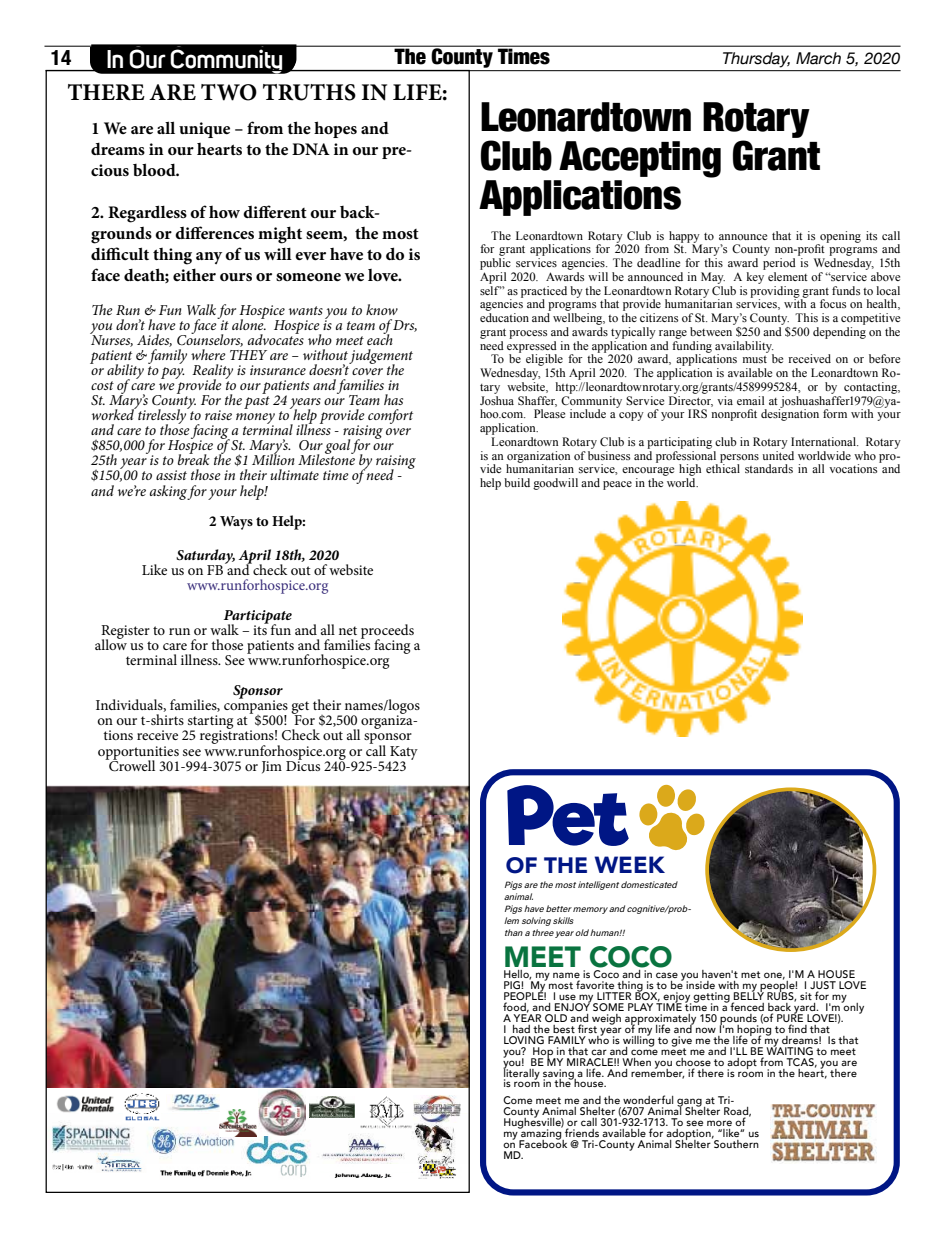
<style>
.page{position:relative;width:945px;height:1238px;background:#fff}
.page>*{position:absolute;margin:0;border:0;box-sizing:border-box;transform-origin:0 0}
.t1{font:700 78.38px "Riffic Free";color:#001685}
.t2{font:900 condensed 40px/38.8px "Helvetica Neue";letter-spacing:-.01em;color:#000}
.t3{font:900 29.12px "Avenir";letter-spacing:-.01em;color:#09733f;scale:.96 1}
.t4{font:600 25px "Uni Sans";letter-spacing:-.025em;color:#fff}
.t5{font:700 23.88px "Minion Pro";color:#000}
.t6{font:900 22.25px "Avenir";color:#001685}
.t7{font:900 condensed 21.25px "Helvetica Neue";color:#000}
.t8{font:700 condensed 21.25px "Helvetica Neue";color:#000}
.t9{font:700 17.62px/21.1px "Minion Pro";color:#000}
.t10{font:italic 16.25px "Helvetica Neue";color:#000}
.t11{font:italic 15.12px/15.1px "Minion Pro";letter-spacing:-.01em;color:#000}
.t12{font:15.12px/15.1px "Minion Pro";color:#000;text-align:center}
.t13{font:italic 700 15.12px "Minion Pro";color:#000}
.t14{font:15.12px "Minion Pro";color:#392d7a}
.t15{font:700 15.12px "Minion Pro";letter-spacing:-.01em;color:#000}
.t16{font:12.5px/13.8px "Times New Roman";letter-spacing:.005em;color:#000;text-align:justify}
.t17{font:500 10.88px/10.9px "Avenir";letter-spacing:.025em;color:#000;scale:.96 1}
.t18{font:italic 9px/12px "Acumin Pro";color:#000}
.s1{font-size:23.25px}
</style>
<div class="page">
<hr style="left:46px;top:70px;width:855px;height:1px;background:#000">
<hr style="left:44px;top:46px;width:857px;height:1px;background:#000">
<div style="left:480px;top:769px;width:420px;height:426px;border:6px solid #001685;border-radius:30px"></div>
<svg style="left:90px;top:44px;width:206px;height:30px;background:#080808"></svg>
<img style="left:51px;top:1113px;width:410px;height:66px">
<img style="left:48px;top:785px;width:420px;height:303px">
<img style="left:360px;top:1096px;width:53px;height:34px">
<img style="left:309px;top:1096px;width:45px;height:21px">
<img style="left:413px;top:1095px;width:47px;height:28px">
<img style="left:219px;top:1109px;width:38px;height:27px">
<img style="left:169px;top:1094px;width:50px;height:17px">
<img style="left:56px;top:1095px;width:59px;height:18px">
<img style="left:124px;top:1093px;width:37px;height:30px">
<img style="left:258px;top:1088px;width:47px;height:47px">
<img style="left:707px;top:789px;width:156px;height:161px">
<div style="left:705px;top:787px;width:171px;height:165px;border:4px solid #dba91b;border-radius:50%"></div>
<svg style="left:639px;top:784px;width:68px;height:73px"></svg>
<img style="left:562px;top:501px;width:241px;height:236px">
<img style="left:770px;top:1104px;width:106px;height:59px">
<h3 class="t8" style="left:51px;top:40px;width:22px">14</h3>
<h3 class="t4" style="left:107px;top:38px;width:179px">In Our Community</h3>
<h3 class="t7" style="left:395px;top:39px;width:157px">The County Times</h3>
<h3 class="t10" style="left:722px;top:47px;width:180px">Thursday, March 5, 2020</h3>
<h3 class="t5" style="left:67px;top:75px;width:382px">THERE ARE TWO TRUTHS IN LIFE:</h3>
<h3 class="t9" style="left:91px;top:117px;width:322px">1 We are all unique – from the hopes and dreams in our hearts to the DNA in our pre&shy;cious blood.</h3>
<h3 class="t9" style="left:91px;top:202px;width:331px">2. Regardless of how different our back&shy;grounds or differences might seem, the most difficult thing any of us will ever have to do is face death; either ours or someone we love.</h3>
<p class="t11" style="left:91px;top:302px;width:328px">The Run &amp; Fun Walk for Hospice wants you to know you don’t have to face it alone. Hospice is a team of Drs, Nurses, Aides, Counselors, advocates who meet each patient &amp; family where THEY are – without judgement or ability to pay. Reality is insurance doesn’t cover the cost of care we provide to our patients and families in St. Mary’s County. For the past 24 years our Team has worked tirelessly to raise money to help provide comfort and care to those facing a terminal illness - raising over $850,000 for Hospice of St. Mary’s. Our goal for our 25th year is to break the $1 Million Milestone by raising $150,00 to assist those in their ultimate time of need - and we’re asking for your help!</p>
<p class="t15" style="left:209px;top:511px;width:98px">2 Ways to Help:</p>
<p class="t13" style="left:177px;top:544px;width:164px">Saturday, April 18th, 2020</p>
<p class="t12" style="left:142px;top:562px;width:233px">Like us on FB and check out of website</p>
<p class="t14" style="left:187px;top:574px;width:143px">www.runforhospice.org</p>
<p class="t13" style="left:224px;top:604px;width:70px">Participate</p>
<p class="t12" style="left:95px;top:622px;width:327px">Register to run or walk – its fun and all net proceeds allow us to care for those patients and families facing a terminal illness. See www.runforhospice.org</p>
<p class="t13" style="left:233px;top:679px;width:51px">Sponsor</p>
<p class="t12" style="left:96px;top:698px;width:326px">Individuals, families, companies get their names/logos on our t-shirts starting at $500! For $2,500 organiza&shy;tions receive 25 registrations! Check out all sponsor opportunities see www.runforhospice.org or call Katy Crowell 301-994-3075 or Jim Dicus 240-925-5423</p>
<h2 class="t2" style="left:480px;top:95px;width:342px">Leonardtown Rotary<br>Club Accepting Grant<br>Applications</h2>
<p class="t16" style="left:480px;top:228px;width:422px;text-indent:11px">The Leonardtown Rotary Club is happy to announce that it is opening its call for grant applications for 2020 from St. Mary’s County non-profit programs and public services agencies. The deadline for this award period is Wednesday, 15th April 2020. Awards will be announced in May. A key element of “service above self” as practiced by the Leonardtown Rotary Club is providing grant funds to local agencies and programs that provide humanitarian services, with a focus on health, education and wellbeing, to the citizens of St. Mary’s County. This is a competitive grant process and awards typically range between $250 and $500 depending on the need expressed in the application and funding availability.</p>
<p class="t16" style="left:480px;top:352px;width:422px;text-indent:11px">To be eligible for the 2020 award, applications must be received on or before Wednesday, 15th April 2020. The application is available on the Leonardtown Ro&shy;tary website, http://leonardtownrotary.org/grants/4589995284, or by contacting, Joshua Shaffer, Community Service Director, via email at joshuashaffer1979@ya&shy;hoo.com. Please include a copy of your IRS nonprofit designation form with your application.</p>
<p class="t16" style="left:480px;top:435px;width:422px;text-indent:11px">Leonardtown Rotary Club is a participating club in Rotary International. Rotary is an organization of business and professional persons united worldwide who pro&shy;vide humanitarian service, encourage high ethical standards in all vocations and help build goodwill and peace in the world.</p>
<h1 class="t1" style="left:507px;top:768px;width:124px">Pet</h1>
<p class="t18" style="left:504px;top:878px;width:191px">Pigsarethemostintelligentdomesticated animal.<br>Pigshavebettermemoryandcognitive/prob&shy;lem solvingskills thanathreeyearoldhuman!!</p>
<h3 class="t6" style="left:506px;top:846px;width:160px">OF THE <span class="s1">WEEK</span></h3>
<h3 class="t3" style="left:503px;top:932px;width:178px">MEET COCO</h3>
<p class="t17" style="left:503px;top:968px;width:380px">Hello, my name is Coco and in case you haven't met one, I'M A HOUSE PIG! My most favorite thing is to be inside with my people! I JUST LOVE PEOPLE! I use my LITTER BOX, enjoy getting BELLY RUBS, sit for my food, and ENJOY SOME PLAY TIME time in a fenced back yard. I'm only A YEAR OLD and weigh approximately 150 pounds (of PURE LOVE!).<br>I had the best first year of my life and now I'm hoping to find that LOVING FAMILY who is willing to give me the life of my dreams! Is that you? Hop in that car and come meet me and I'LL BE WAITING to meet you! BE MY MIRACLE!! When you choose to adopt from TCAS, you are literally saving a life. And remember, if there is room in the heart, there is room in the house.</p>
<p class="t17" style="left:503px;top:1094px;width:268px">Come meet me and the wonderful gang at Tri-County Animal Shelter (6707 Animal Shelter Road, Hughesville) or call 301-932-1713. To see more of my amazing friends available for adoption, “like” us on Facebook @ Tri-County Animal Shelter Southern MD.</p>
</div>
